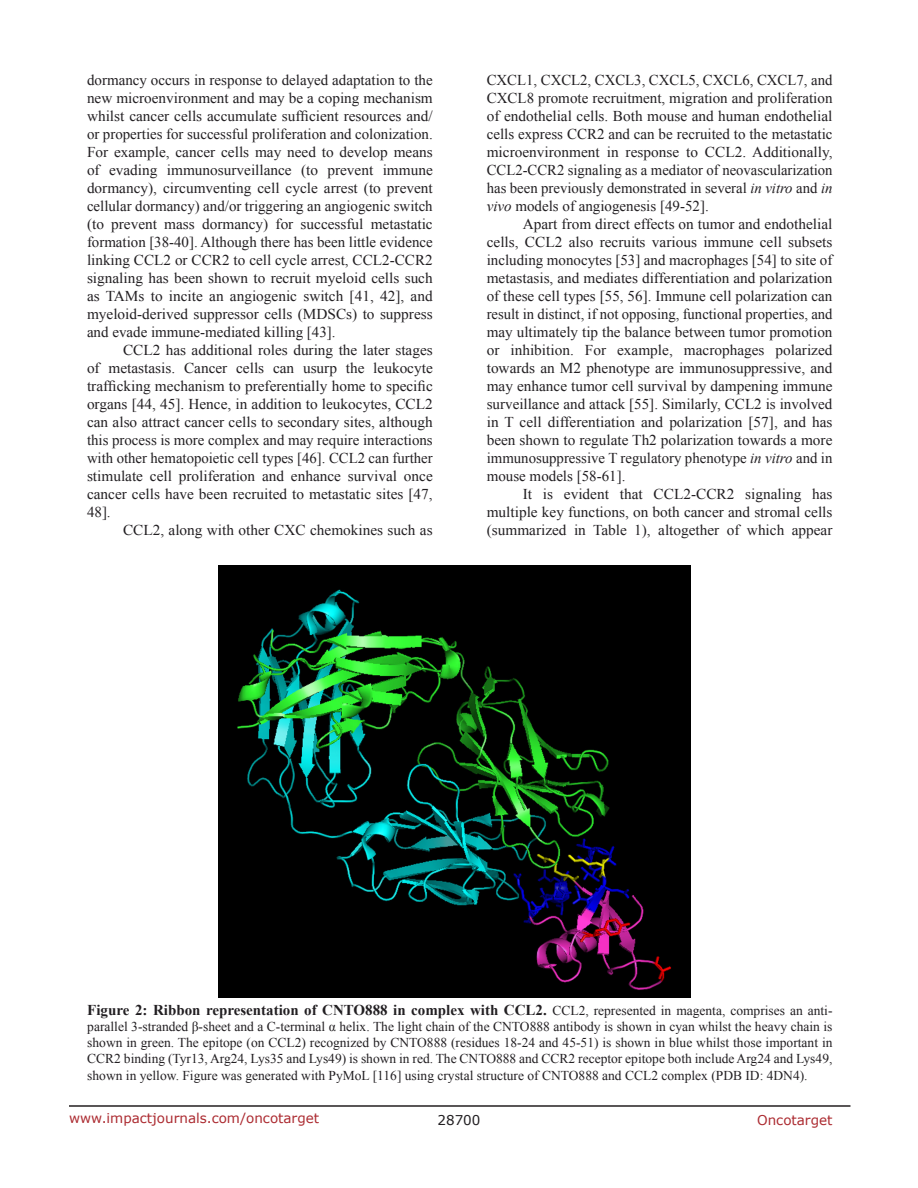
<style>
.page{position:relative;width:918px;height:1188px;background:#fff}
.page>*{position:absolute;margin:0;border:0;box-sizing:border-box;transform-origin:0 0}
.BodyText{font:15px/18px "Times New Roman";color:#221f22;text-align:justify}
.FigureText{font:700 15px "Times New Roman";color:#221f22}
.FigureText-2{font:13.5px/16.2px "Times New Roman";color:#221f22;text-align:justify}
.t1{font:13.5px "Verdana";color:#ac2b31}
.t2{font:13.5px "Verdana";color:#221f22}
.s1{font-style:italic}
.s2{font-weight:400;font-size:13.5px}
</style>
<div class="page">
<hr style="left:69px;top:1105px;width:781px;height:2px;background:#231f20">
<img style="left:219px;top:565px;width:472px;height:432px">
<p class="BodyText" style="left:87px;top:71px;width:347px">dormancy occurs in response to delayed adaptation to the new microenvironment and may be a coping mechanism whilst cancer cells accumulate sufficient resources and/ or properties for successful proliferation and colonization.<br>For example, cancer cells may need to develop means of evading immunosurveillance (to prevent immune dormancy), circumventing cell cycle arrest (to prevent cellular dormancy) and/or triggering an angiogenic switch (to prevent mass dormancy) for successful metastatic formation [38-40]. Although there has been little evidence linking CCL2 or CCR2 to cell cycle arrest, CCL2-CCR2 signaling has been shown to recruit myeloid cells such as TAMs to incite an angiogenic switch [41, 42], and myeloid-derived suppressor cells (MDSCs) to suppress and evade immune-mediated killing [43].</p>
<p class="BodyText" style="left:87px;top:341px;width:347px;text-indent:36px">CCL2 has additional roles during the later stages of metastasis. Cancer cells can usurp the leukocyte trafficking mechanism to preferentially home to specific organs [44, 45]. Hence, in addition to leukocytes, CCL2 can also attract cancer cells to secondary sites, although this process is more complex and may require interactions with other hematopoietic cell types [46]. CCL2 can further stimulate cell proliferation and enhance survival once cancer cells have been recruited to metastatic sites [47, 48].</p>
<p class="BodyText" style="left:123px;top:521px;width:311px">CCL2, along with other CXC chemokines such as</p>
<p class="BodyText" style="left:487px;top:71px;width:347px">CXCL1, CXCL2, CXCL3, CXCL5, CXCL6, CXCL7, and CXCL8 promote recruitment, migration and proliferation of endothelial cells. Both mouse and human endothelial cells express CCR2 and can be recruited to the metastatic microenvironment in response to CCL2. Additionally, CCL2-CCR2 signaling as a mediator of neovascularization has been previously demonstrated in several <span class="s1">in vitro</span> and <span class="s1">in vivo</span> models of angiogenesis [49-52].</p>
<p class="BodyText" style="left:487px;top:215px;width:347px;text-indent:36px">Apart from direct effects on tumor and endothelial cells, CCL2 also recruits various immune cell subsets including monocytes [53] and macrophages [54] to site of metastasis, and mediates differentiation and polarization of these cell types [55, 56]. Immune cell polarization can result in distinct, if not opposing, functional properties, and may ultimately tip the balance between tumor promotion or inhibition. For example, macrophages polarized towards an M2 phenotype are immunosuppressive, and may enhance tumor cell survival by dampening immune surveillance and attack [55]. Similarly, CCL2 is involved in T cell differentiation and polarization [57], and has been shown to regulate Th2 polarization towards a more immunosuppressive T regulatory phenotype <span class="s1">in vitro</span> and in mouse models [58-61].</p>
<p class="BodyText" style="left:487px;top:485px;width:347px;text-indent:36px">It is evident that CCL2-CCR2 signaling has multiple key functions, on both cancer and stromal cells (summarized in Table 1), altogether of which appear</p>
<p class="FigureText" style="left:87px;top:999px;width:747px">Figure 2: Ribbon representation of CNTO888 in complex with CCL2. <span class="s2">CCL2, represented in magenta, comprises an anti-</span></p>
<p class="FigureText-2" style="left:87px;top:1018px;width:747px">parallel 3-stranded β-sheet and a C-terminal α helix. The light chain of the CNTO888 antibody is shown in cyan whilst the heavy chain is shown in green. The epitope (on CCL2) recognized by CNTO888 (residues 18-24 and 45-51) is shown in blue whilst those important in CCR2 binding (Tyr13, Arg24, Lys35 and Lys49) is shown in red. The CNTO888 and CCR2 receptor epitope both include Arg24 and Lys49, shown in yellow. Figure was generated with PyMoL [116] using crystal structure of CNTO888 and CCL2 complex (PDB ID: 4DN4).</p>
<p class="t1" style="left:69px;top:1109px;width:252px">www.impactjournals.com/oncotarget</p>
<p class="t2" style="left:438px;top:1111px;width:44px">28700</p>
<p class="t1" style="left:757px;top:1111px;width:77px">Oncotarget</p>
</div>
